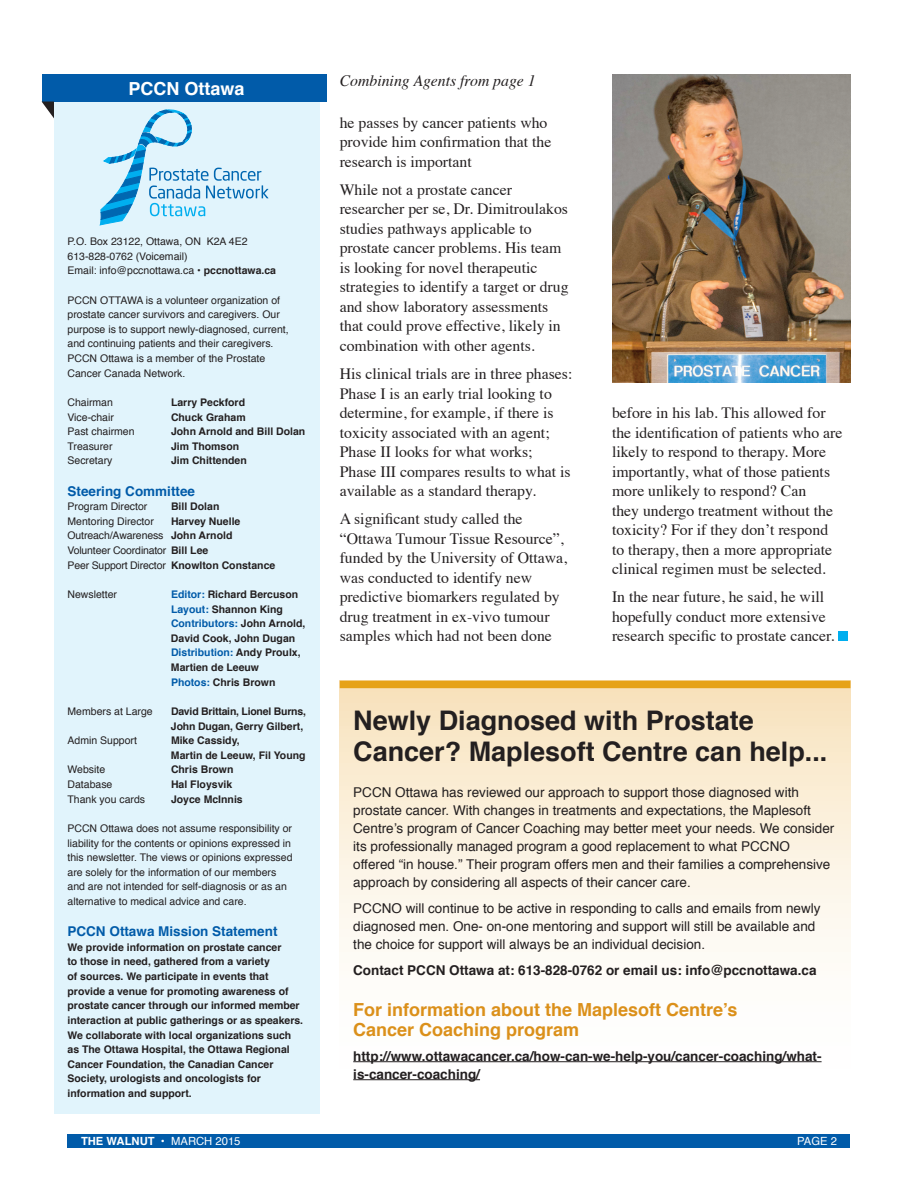
<style>
.page{position:relative;width:918px;height:1188px;background:#fff}
.page>*{position:absolute;margin:0;border:0;box-sizing:border-box;transform-origin:0 0}
.side_bar_heading{font:700 27px/31.5px "Helvetica";color:#231f20}
.side_bar{font:700 18px/19.5px "Helvetica";color:#db901a}
.t1{font:700 18px "Helvetica";color:#fff}
.body{font:15.75px/19.5px "Times";color:#231f20}
.body-2{font:italic 15.75px "Times";color:#231f20}
.side_bar-2{font:13.5px/18px "Helvetica";color:#231f20}
.side_bar-3{font:700 13.5px/18px "Helvetica";color:#231f20}
.credits_heading{font:700 13.5px "Helvetica";color:#015ba9}
.t2{font:11.25px "Helvetica";color:#fff}
.credits_body{font:10.5px/14.7px "Helvetica";color:#231f20}
.credits_body-2{font:700 10.5px/14.7px "Helvetica";color:#231f20}
.credits_body-3{font:700 10.5px/14.7px "Helvetica";letter-spacing:-.02em;color:#231f20}
.s1{font-weight:700}
.s2{color:#015ba9}
</style>
<div class="page">
<div style="left:68px;top:1134px;width:782px;height:14px;background:#015ba9"></div>
<div style="left:340px;top:681px;width:510px;height:422px;background:linear-gradient(to bottom,#f8e5c2,#fff)"></div>
<div style="left:340px;top:681px;width:510px;height:7px;background:#e6a218"></div>
<div style="left:54px;top:74px;width:266px;height:1040px;background:#e1f4fc"></div>
<svg style="left:100px;top:109px;width:168px;height:116px"></svg>
<div style="left:42px;top:74px;width:284px;height:28px;background:#015ba9"></div>
<svg style="left:42px;top:102px;width:12px;height:16px"></svg>
<hr style="left:353px;top:1061px;width:469px;height:1px;background:#231f20">
<hr style="left:353px;top:1079px;width:127px;height:1px;background:#231f20">
<div style="left:839px;top:631px;width:9px;height:10px;background:#00aeef"></div>
<img style="left:612px;top:74px;width:238px;height:308px">
<p class="t1" style="left:129px;top:74px;width:118px">PCCN Ottawa</p>
<p class="credits_body" style="left:68px;top:234px;width:210px">P.O. Box 23122, Ottawa, ON K2A 4E2<br>613-828-0762 (Voicemail)<br>Email: info@pccnottawa.ca • <span class="s1">pccnottawa.ca</span></p>
<p class="credits_body" style="left:68px;top:293px;width:223px">PCCN OTTAWA is a volunteer organization of prostate cancer survivors and caregivers. Our purpose is to support newly-diagnosed, current, and continuing patients and their caregivers.<br>PCCN Ottawa is a member of the Prostate Cancer Canada Network.</p>
<p class="credits_body" style="left:68px;top:395px;width:47px">Chairman</p>
<p class="credits_body-2" style="left:171px;top:395px;width:76px">Larry Peckford</p>
<p class="credits_body" style="left:68px;top:410px;width:48px">Vice-chair</p>
<p class="credits_body-2" style="left:171px;top:410px;width:76px">Chuck Graham</p>
<p class="credits_body" style="left:68px;top:425px;width:69px">Past chairmen</p>
<p class="credits_body-2" style="left:171px;top:424px;width:136px">John Arnold and Bill Dolan</p>
<p class="credits_body" style="left:68px;top:439px;width:47px">Treasurer</p>
<p class="credits_body-2" style="left:171px;top:439px;width:70px">Jim Thomson</p>
<p class="credits_body" style="left:68px;top:454px;width:46px">Secretary</p>
<p class="credits_body-2" style="left:171px;top:454px;width:77px">Jim Chittenden</p>
<p class="credits_heading" style="left:68px;top:480px;width:129px">Steering Committee</p>
<p class="credits_body" style="left:68px;top:500px;width:81px">Program Director</p>
<p class="credits_body-2" style="left:171px;top:499px;width:50px">Bill Dolan</p>
<p class="credits_body" style="left:68px;top:514px;width:88px">Mentoring Director</p>
<p class="credits_body-2" style="left:171px;top:514px;width:71px">Harvey Nuelle</p>
<p class="credits_body" style="left:68px;top:529px;width:166px">Outreach/Awareness <span class="s1">John Arnold</span></p>
<p class="credits_body" style="left:68px;top:543px;width:142px">Volunteer Coordinator <span class="s1">Bill Lee</span></p>
<p class="credits_body" style="left:68px;top:558px;width:209px">Peer Support Director <span class="s1">Knowlton Constance</span></p>
<p class="credits_body" style="left:68px;top:587px;width:51px">Newsletter</p>
<p class="credits_body-2" style="left:171px;top:587px;width:129px"><span class="s2">Editor:</span> Richard Bercuson</p>
<p class="credits_body-2" style="left:171px;top:602px;width:114px"><span class="s2">Layout:</span> Shannon King</p>
<p class="credits_body-2" style="left:171px;top:616px;width:136px"><span class="s2">Contributors:</span> John Arnold,<br>David Cook, John Dugan</p>
<p class="credits_body-2" style="left:171px;top:646px;width:131px"><span class="s2">Distribution:</span> Andy Proulx,<br>Martien de Leeuw</p>
<p class="credits_body-2" style="left:171px;top:675px;width:106px"><span class="s2">Photos:</span> Chris Brown</p>
<p class="credits_body" style="left:68px;top:704px;width:87px">Members at Large</p>
<p class="credits_body-3" style="left:171px;top:704px;width:137px">David Brittain, Lionel Burns,<br>John Dugan, Gerry Gilbert,</p>
<p class="credits_body" style="left:68px;top:734px;width:71px">Admin Support</p>
<p class="credits_body-2" style="left:171px;top:733px;width:136px">Mike Cassidy,<br>Martin de Leeuw, Fil Young</p>
<p class="credits_body" style="left:68px;top:763px;width:39px">Website</p>
<p class="credits_body-2" style="left:171px;top:763px;width:64px">Chris Brown</p>
<p class="credits_body" style="left:68px;top:777px;width:46px">Database</p>
<p class="credits_body-2" style="left:171px;top:777px;width:63px">Hal Floysvik</p>
<p class="credits_body" style="left:68px;top:792px;width:79px">Thank you cards</p>
<p class="credits_body-2" style="left:171px;top:792px;width:73px">Joyce McInnis</p>
<p class="credits_body" style="left:68px;top:821px;width:227px">PCCN Ottawa does not assume responsibility or liability for the contents or opinions expressed in this newsletter. The views or opinions expressed are solely for the information of our members and are not intended for self-diagnosis or as an alternative to medical advice and care.</p>
<p class="credits_heading" style="left:68px;top:921px;width:212px">PCCN Ottawa Mission Statement</p>
<p class="credits_body-2" style="left:68px;top:940px;width:237px">We provide information on prostate cancer<br>to those in need, gathered from a variety<br>of sources. We participate in events that provide a venue for promoting awareness of prostate cancer through our informed member interaction at public gatherings or as speakers.<br>We collaborate with local organizations such as The Ottawa Hospital, the Ottawa Regional Cancer Foundation, the Canadian Cancer Society, urologists and oncologists for information and support.</p>
<p class="body-2" style="left:340px;top:67px;width:198px">Combining Agents from page 1</p>
<p class="body" style="left:340px;top:111px;width:213px">he passes by cancer patients who provide him confirmation that the research is important</p>
<p class="body" style="left:340px;top:179px;width:230px">While not a prostate cancer researcher per se, Dr. Dimitroulakos studies pathways applicable to prostate cancer problems. His team is looking for novel therapeutic strategies to identify a target or drug and show laboratory assessments that could prove effective, likely in combination with other agents.</p>
<p class="body" style="left:340px;top:363px;width:234px">His clinical trials are in three phases:<br>Phase I is an early trial looking to determine, for example, if there is toxicity associated with an agent; Phase II looks for what works; Phase III compares results to what is available as a standard therapy.</p>
<p class="body" style="left:340px;top:508px;width:229px">A significant study called the “Ottawa Tumour Tissue Resource”, funded by the University of Ottawa, was conducted to identify new predictive biomarkers regulated by drug treatment in ex-vivo tumour samples which had not been done</p>
<p class="body" style="left:612px;top:402px;width:232px">before in his lab. This allowed for the identification of patients who are likely to respond to therapy. More importantly, what of those patients more unlikely to respond? Can<br>they undergo treatment without the toxicity? For if they don’t respond to therapy, then a more appropriate clinical regimen must be selected.</p>
<p class="body" style="left:612px;top:586px;width:224px">In the near future, he said, he will hopefully conduct more extensive research specific to prostate cancer.</p>
<p class="side_bar_heading" style="left:353px;top:705px;width:476px">Newly Diagnosed with Prostate<br>Cancer? Maplesoft Centre can help...</p>
<p class="side_bar-2" style="left:353px;top:784px;width:483px">PCCN Ottawa has reviewed our approach to support those diagnosed with prostate cancer. With changes in treatments and expectations, the Maplesoft Centre’s program of Cancer Coaching may better meet your needs. We consider its professionally managed program a good replacement to what PCCNO offered “in house.” Their program offers men and their families a comprehensive approach by considering all aspects of their cancer care.</p>
<p class="side_bar-2" style="left:353px;top:900px;width:469px">PCCNO will continue to be active in responding to calls and emails from newly diagnosed men. One- on-one mentoring and support will still be available and the choice for support will always be an individual decision.</p>
<p class="side_bar-3" style="left:353px;top:961px;width:465px">Contact PCCN Ottawa at: 613-828-0762 or email us: info@pccnottawa.ca</p>
<p class="side_bar" style="left:353px;top:1001px;width:386px">For information about the Maplesoft Centre’s<br>Cancer Coaching program</p>
<p class="side_bar-3" style="left:353px;top:1047px;width:470px">http://www.ottawacancer.ca/how-can-we-help-you/cancer-coaching/what&shy;is-cancer-coaching/</p>
<p class="t2" style="left:81px;top:1132px;width:161px"><span class="s1">THE WALNUT</span> • MARCH 2015</p>
<p class="t2" style="left:797px;top:1132px;width:41px">PAGE 2</p>
</div>
